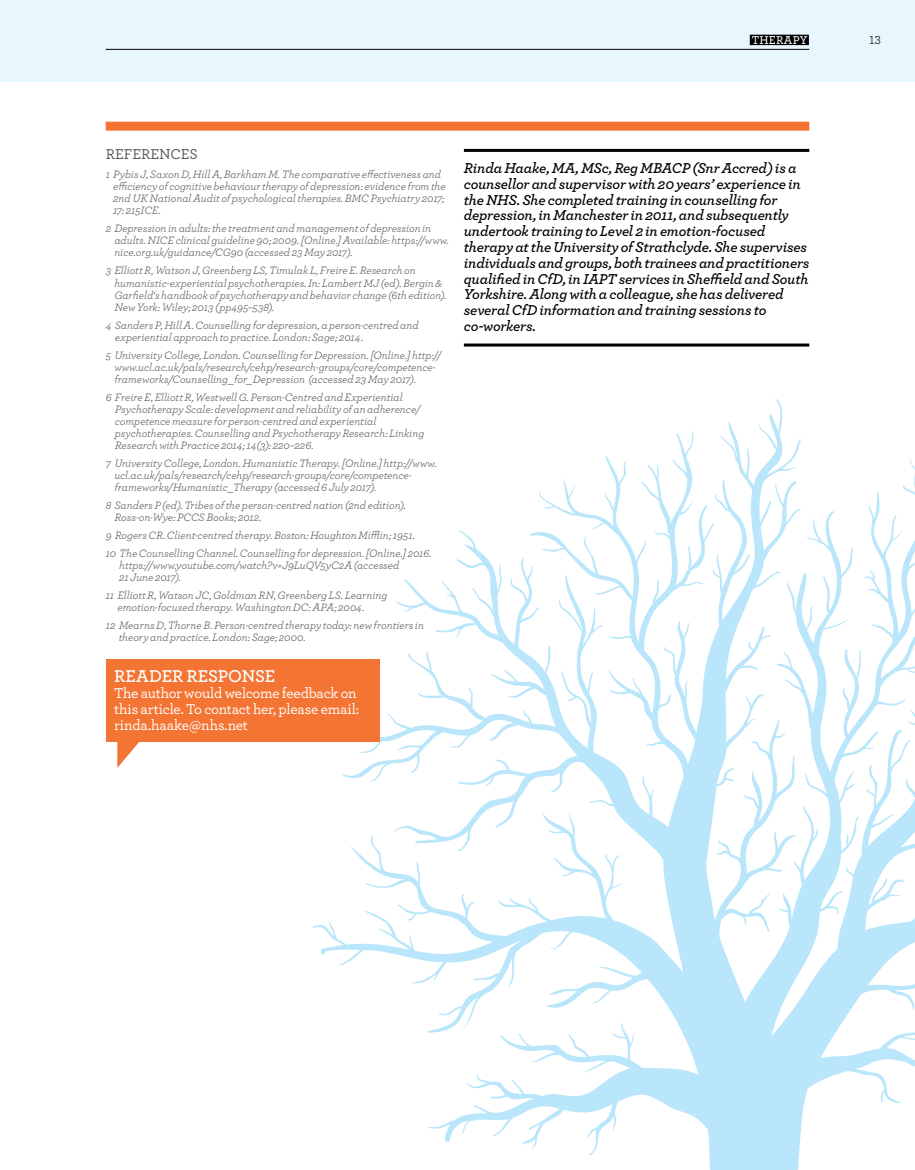
<style>
.page{position:relative;width:915px;height:1170px;background:#fff}
.page>*{position:absolute;margin:0;border:0;box-sizing:border-box;transform-origin:0 0}
.t1{font:600 18px "Archer";letter-spacing:-.005em;color:#fff}
.t2{font:italic 600 15px/15.8px "Archer";letter-spacing:-.015em;color:#000}
.t3{font:500 15px/15.8px "Archer";letter-spacing:-.015em;color:#fff}
.t4{font:500 15px "Archer";letter-spacing:-.01em;color:#58595b}
.t5{font:600 12px "Archer";letter-spacing:.015em;color:#ebeaf2}
.t6{font:12px "Archer";color:#000}
.t7{font:italic 11.25px/12px "Archer";letter-spacing:-.005em;color:#58595b}
</style>
<div class="page">
<svg style="left:313px;top:399px;width:601px;height:770px"></svg>
<div style="left:0;top:0;width:914px;height:82px;background:#e8f6fd"></div>
<div style="left:106px;top:122px;width:703px;height:9px;background:#f47434"></div>
<div style="left:749px;top:35px;width:59px;height:10px;background:#000"></div>
<hr style="left:106px;top:49px;width:703px;height:1px;background:#000">
<hr style="left:463px;top:149px;width:346px;height:3px;background:#000">
<hr style="left:463px;top:343px;width:346px;height:3px;background:#000">
<svg style="left:117px;top:742px;width:22px;height:25px"></svg>
<div style="left:106px;top:659px;width:273px;height:83px;background:#f47434"></div>
<p class="t5" style="left:751px;top:31px;width:57px">THERAPY</p>
<p class="t6" style="left:869px;top:31px;width:13px">13</p>
<h2 class="t4" style="left:106px;top:143px;width:93px">REFERENCES</h2>
<p class="t7" style="left:113px;top:168px;width:334px;text-indent:-8px">1 Pybis J, Saxon D, Hill A, Barkham M. The comparative effectiveness and efficiency of cognitive behaviour therapy of depression: evidence from the 2nd UK National Audit of psychological therapies. BMC Psychiatry 2017; 17: 215ICE.</p>
<p class="t7" style="left:114px;top:222px;width:336px;text-indent:-9px">2 Depression in adults: the treatment and management of depression in adults. NICE clinical guideline 90; 2009. [Online.] Available: https://www. nice.org.uk/guidance/CG90 (accessed 23 May 2017).</p>
<p class="t7" style="left:114px;top:264px;width:333px;text-indent:-9px">3 Elliott R, Watson J, Greenberg LS, Timulak L, Freire E. Research on humanistic-experiential psychotherapies. In: Lambert MJ (ed). Bergin &amp; Garfield‘s handbook of psychotherapy and behavior change (6th edition).<br>New York: Wiley; 2013 (pp495–538).</p>
<p class="t7" style="left:115px;top:318px;width:305px;text-indent:-9px">4 Sanders P, Hill A. Counselling for depression, a person-centred and experiential approach to practice. London: Sage; 2014.</p>
<p class="t7" style="left:114px;top:348px;width:328px;text-indent:-9px">5 University College, London. Counselling for Depression. [Online.] http:// www.ucl.ac.uk/pals/research/cehp/research-groups/core/competence&shy;frameworks/Counselling_for_Depression (accessed 23 May 2017).</p>
<p class="t7" style="left:115px;top:390px;width:311px;text-indent:-9px">6 Freire E, Elliott R, Westwell G. Person-Centred and Experiential Psychotherapy Scale: development and reliability of an adherence/ competence measure for person-centred and experiential psychotherapies. Counselling and Psychotherapy Research: Linking Research with Practice 2014; 14(3): 220–226.</p>
<p class="t7" style="left:114px;top:456px;width:323px;text-indent:-9px">7 University College, London. Humanistic Therapy. [Online.] http://www. ucl.ac.uk/pals/research/cehp/research-groups/core/competence&shy;frameworks/Humanistic_Therapy (accessed 6 July 2017).</p>
<p class="t7" style="left:114px;top:498px;width:293px;text-indent:-9px">8 Sanders P (ed). Tribes of the person-centred nation (2nd edition).<br>Ross-on-Wye: PCCS Books; 2012.</p>
<p class="t7" style="left:106px;top:525px;width:327px;line-height:18px">9 Rogers CR. Client-centred therapy. Boston: Houghton Mifflin; 1951.<br>10 The Counselling Channel. Counselling for depression. [Online.] 2016.</p>
<p class="t7" style="left:119px;top:558px;width:281px">https://www.youtube.com/watch?v=J9LuQV5yC2A (accessed<br>21 June 2017).</p>
<p class="t7" style="left:117px;top:588px;width:271px;text-indent:-12px">11 Elliott R, Watson JC, Goldman RN, Greenberg LS. Learning emotion-focused therapy. Washington DC: APA; 2004.</p>
<p class="t7" style="left:119px;top:618px;width:307px;text-indent:-13px">12 Mearns D, Thorne B. Person-centred therapy today: new frontiers in theory and practice. London: Sage; 2000.</p>
<h1 class="t1" style="left:114px;top:663px;width:163px">READER RESPONSE</h1>
<h2 class="t3" style="left:114px;top:684px;width:246px">The author would welcome feedback on this article. To contact her, please email: rinda.haake@nhs.net</h2>
<p class="t2" style="left:463px;top:159px;width:347px">Rinda Haake, MA, MSc, Reg MBACP (Snr Accred) is a counsellor and supervisor with 20 years’ experience in the NHS. She completed training in counselling for depression, in Manchester in 2011, and subsequently undertook training to Level 2 in emotion-focused therapy at the University of Strathclyde. She supervises individuals and groups, both trainees and practitioners qualified in CfD, in IAPT services in Sheffield and South Yorkshire. Along with a colleague, she has delivered several CfD information and training sessions to co-workers.</p>
</div>
